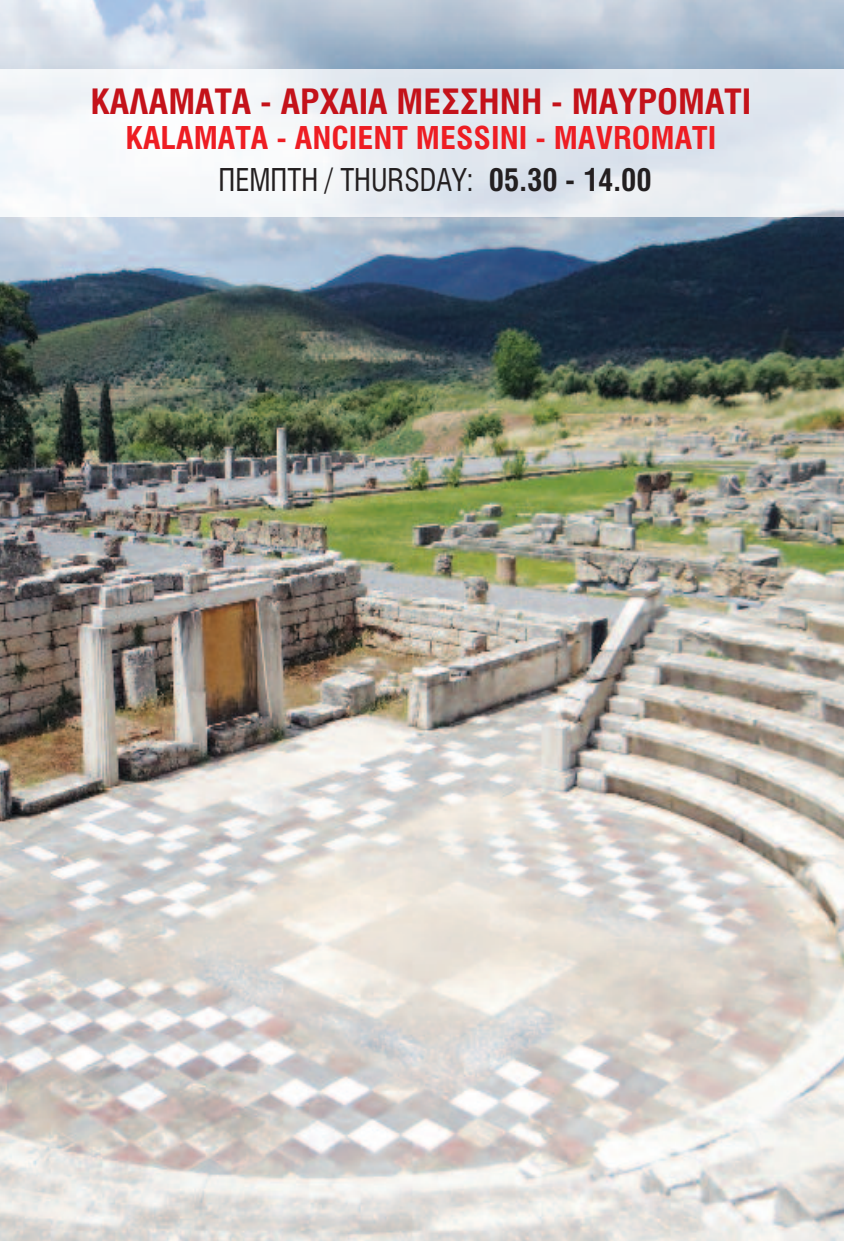
<style>
.page{position:relative;width:844px;height:1241px;background:#fff}
.page>*{position:absolute;margin:0;border:0;box-sizing:border-box;transform-origin:0 0}
.t1{font:35px "UB Helvetica Cond Bold";color:#c4121a;scale:1.05 1}
.t2{font:31.5px "UB Helvetica Cond Bold";color:#ee1d23;scale:1.05 1}
.t3{font:31.5px "UB Helvetica Cond";color:#231f20;scale:.94 1}
.s1{font-family:"UB Helvetica Cond Bold"}
</style>
<div class="page">
<img style="left:0;top:0;width:843px;height:1240px">
<img style="left:0;top:69px;width:843px;height:147px">
<p class="t1" style="left:91px;top:82px;width:630px">KA§AMATA - ∞ƒÃ∞π∞ ª∂™™∏¡∏ - ª∞Àƒ√ª∞∆π</p>
<p class="t2" style="left:125px;top:120px;width:564px">KALAMATA - ANCIENT MESSINI - MAVROMATI</p>
<p class="t3" style="left:218px;top:162px;width:462px">¶∂ª¶∆∏ / THURSDAY: <span class="s1">05.30 - 14.00</span></p>
</div>
